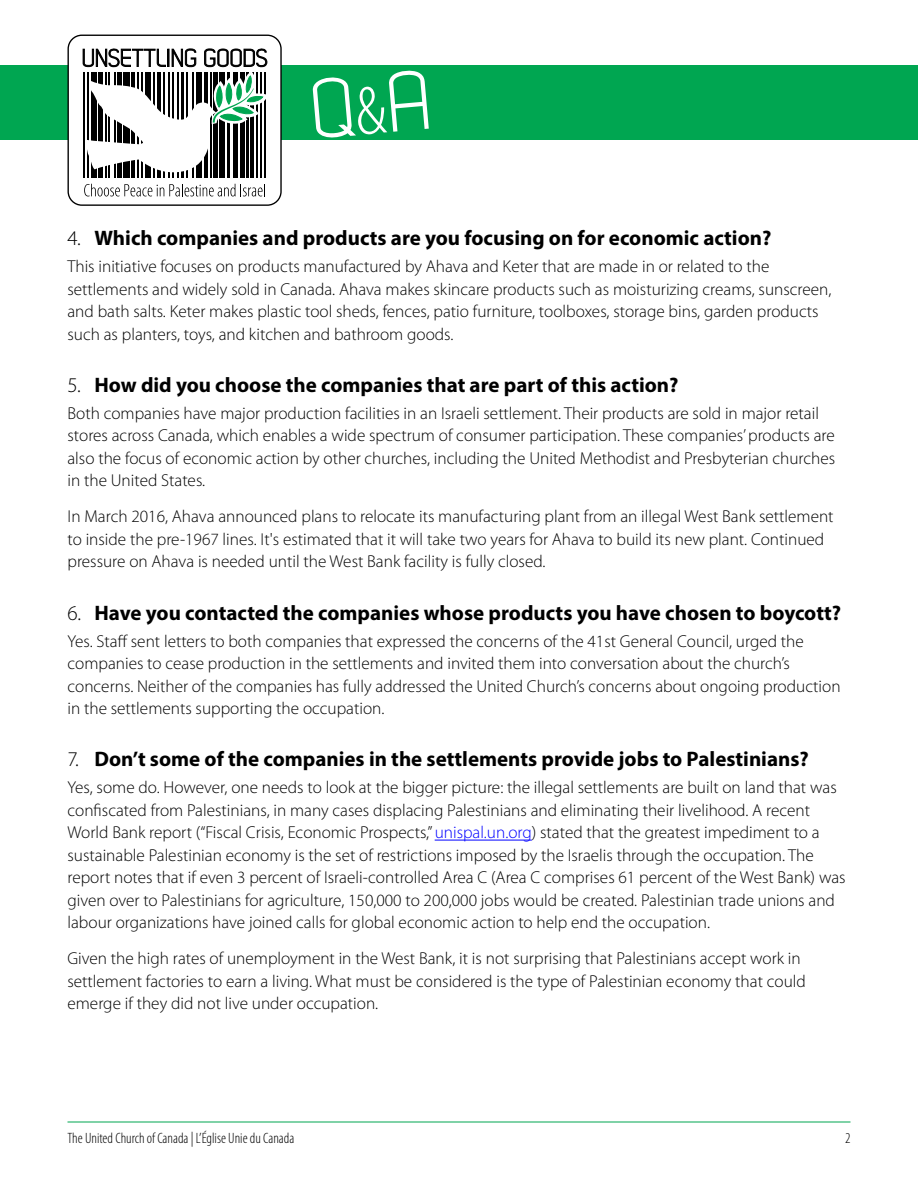
<style>
.page{position:relative;width:918px;height:1188px;background:#fff}
.page>*{position:absolute;margin:0;border:0;box-sizing:border-box;transform-origin:0 0}
.H2__Hanging{font:700 21px "Myriad Pro";color:#000}
.body_text{font:300 17.25px/22.5px "Myriad Pro";color:#000}
.t1{font:300 condensed 15px "Myriad Pro";color:#000}
.s1{font-weight:300}
.s2{color:#00f}
</style>
<div class="page">
<div style="left:0;top:66px;width:918px;height:74px;background:#00a651"></div>
<div style="left:68px;top:35px;width:213px;height:170px;background:#fff;border-radius:14px"></div>
<div style="left:68px;top:35px;width:214px;height:171px;border:1px solid #000;border-radius:14px"></div>
<svg style="left:84px;top:184px;width:181px;height:12px"></svg>
<svg style="left:82px;top:48px;width:186px;height:130px"></svg>
<hr style="left:68px;top:1122px;width:782px;height:1px;background:#00a651">
<hr style="left:435px;top:840px;width:97px;height:1px;background:#00f">
<p class="H2__Hanging" style="left:68px;top:224px;width:705px"><span class="s1">4.</span> Which companies and products are you focusing on for economic action?</p>
<p class="body_text" style="left:68px;top:255px;width:765px">This initiative focuses on products manufactured by Ahava and Keter that are made in or related to the settlements and widely sold in Canada. Ahava makes skincare products such as moisturizing creams, sunscreen, and bath salts. Keter makes plastic tool sheds, fences, patio furniture, toolboxes, storage bins, garden products such as planters, toys, and kitchen and bathroom goods.</p>
<p class="H2__Hanging" style="left:68px;top:371px;width:613px"><span class="s1">5.</span> How did you choose the companies that are part of this action?</p>
<p class="body_text" style="left:68px;top:402px;width:769px">Both companies have major production facilities in an Israeli settlement. Their products are sold in major retail stores across Canada, which enables a wide spectrum of consumer participation. These companies’ products are also the focus of economic action by other churches, including the United Methodist and Presbyterian churches in the United States.</p>
<p class="body_text" style="left:68px;top:505px;width:768px">In March 2016, Ahava announced plans to relocate its manufacturing plant from an illegal West Bank settlement to inside the pre-1967 lines. It's estimated that it will take two years for Ahava to build its new plant. Continued pressure on Ahava is needed until the West Bank facility is fully closed.</p>
<p class="H2__Hanging" style="left:68px;top:599px;width:775px"><span class="s1">6.</span> Have you contacted the companies whose products you have chosen to boycott?</p>
<p class="body_text" style="left:68px;top:629px;width:775px">Yes. Staff sent letters to both companies that expressed the concerns of the 41st General Council, urged the companies to cease production in the settlements and invited them into conversation about the church’s concerns. Neither of the companies has fully addressed the United Church’s concerns about ongoing production in the settlements supporting the occupation.</p>
<p class="H2__Hanging" style="left:68px;top:746px;width:743px"><span class="s1">7.</span> Don’t some of the companies in the settlements provide jobs to Palestinians?</p>
<p class="body_text" style="left:68px;top:776px;width:780px">Yes, some do. However, one needs to look at the bigger picture: the illegal settlements are built on land that was confiscated from Palestinians, in many cases displacing Palestinians and eliminating their livelihood. A recent World Bank report (“Fiscal Crisis, Economic Prospects,” <span class="s2">unispal.un.org</span>) stated that the greatest impediment to a sustainable Palestinian economy is the set of restrictions imposed by the Israelis through the occupation. The report notes that if even 3 percent of Israeli-controlled Area C (Area C comprises 61 percent of the West Bank) was given over to Palestinians for agriculture, 150,000 to 200,000 jobs would be created. Palestinian trade unions and labour organizations have joined calls for global economic action to help end the occupation.</p>
<p class="body_text" style="left:68px;top:947px;width:740px">Given the high rates of unemployment in the West Bank, it is not surprising that Palestinians accept work in settlement factories to earn a living. What must be considered is the type of Palestinian economy that could emerge if they did not live under occupation.</p>
<p class="t1" style="left:68px;top:1129px;width:228px">The United Church of Canada | L’Église Unie du Canada</p>
<p class="t1" style="left:845px;top:1129px;width:7px">2</p>
</div>
